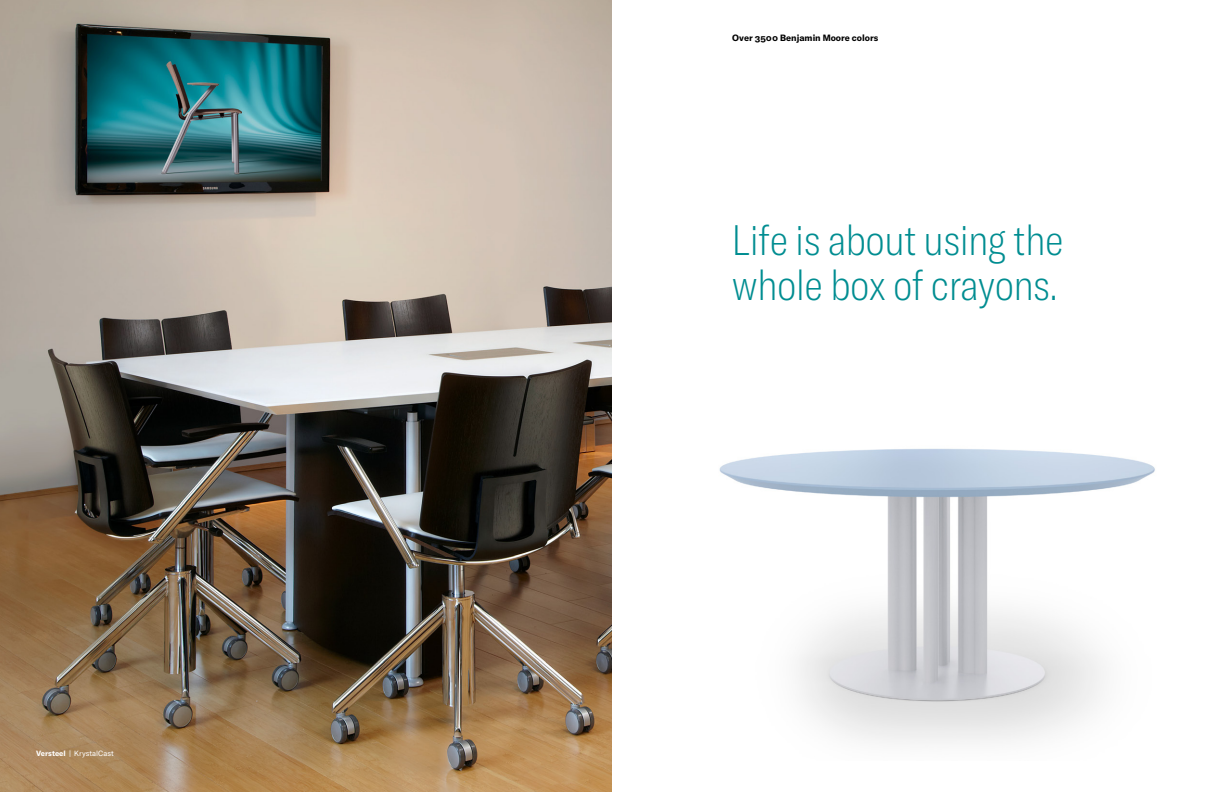
<style>
.page{position:relative;width:1224px;height:792px;background:#fff}
.page>*{position:absolute;margin:0;border:0;box-sizing:border-box;transform-origin:0 0}
.H1_America_CondThin{font:100 condensed 42px/45px "GT Americav 1";color:#008d91}
.H2_America_Bold_9_12{font:700 9px "GT Americav 1";color:#000}
.BodyCopy_AmericaReg{font:7.5px "GT Americav 1";color:#fff}
.s1{font-weight:700}
</style>
<div class="page">
<img style="left:0;top:0;width:612px;height:792px">
<img style="left:719px;top:448px;width:436px;height:295px">
<p class="BodyCopy_AmericaReg" style="left:36px;top:749px;width:79px"><span class="s1">Versteel</span> | KrystalCast</p>
<p class="H2_America_Bold_9_12" style="left:732px;top:32px;width:147px">Over 3500 Benjamin Moore colors</p>
<p class="H1_America_CondThin" style="left:732px;top:218px;width:332px">Life is about using the whole box of crayons.</p>
</div>
